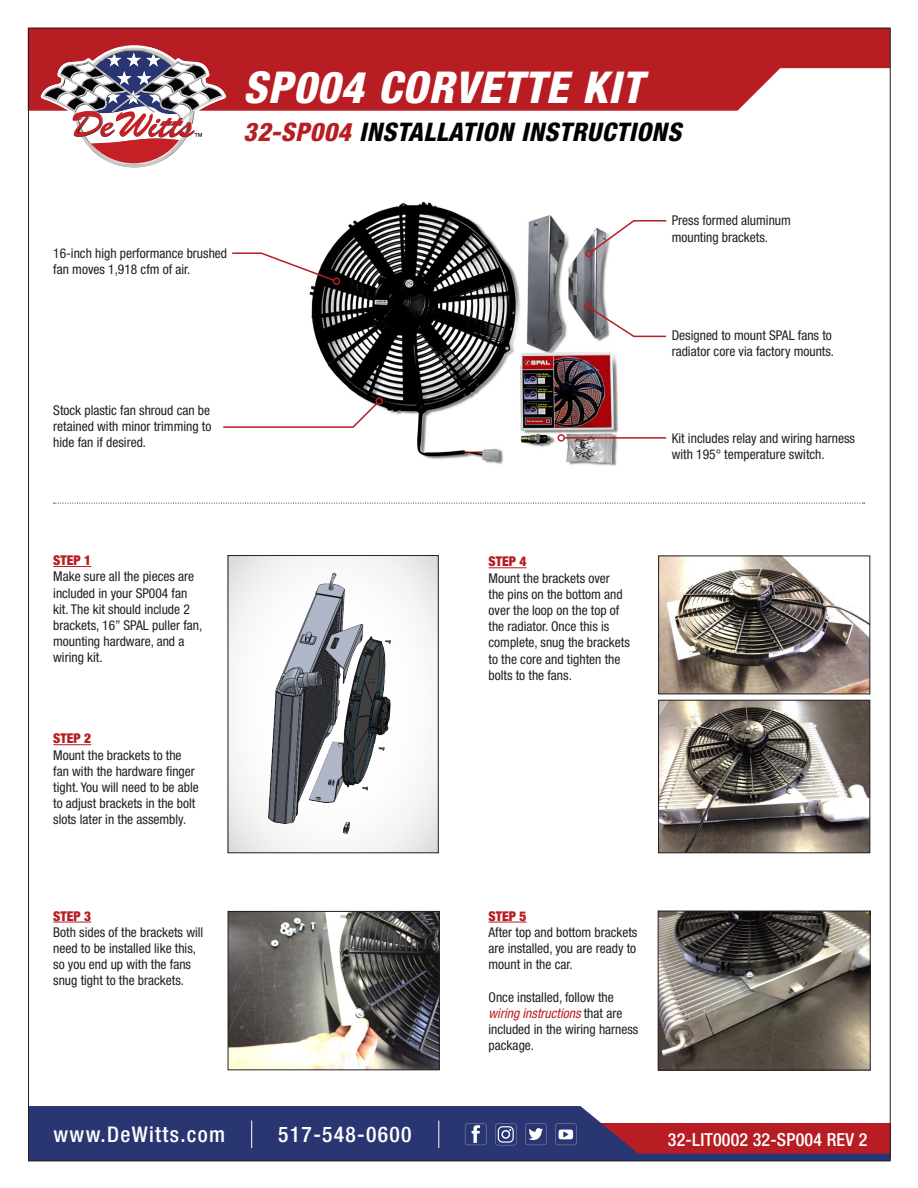
<style>
.page{position:relative;width:918px;height:1188px;background:#fff}
.page>*{position:absolute;margin:0;border:0;box-sizing:border-box;transform-origin:0 0}
.t1{font:italic 800 condensed 43.95px "Helvetica Neue LT Std";letter-spacing:.02em;color:#fff}
.t2{font:italic 800 condensed 25.65px "Helvetica Neue LT Std";letter-spacing:.02em;color:#000}
.t3{font:500 condensed 21.6px "Helvetica Neue LT Std";letter-spacing:.06em;color:#fff}
.t4{font:500 condensed 18px "Helvetica Neue LT Std";letter-spacing:.01em;color:#fff}
.t5{font:condensed 13.5px/16.2px "Helvetica Neue LT Std";color:#231f20}
.t6{font:900 condensed 13.5px "Helvetica Neue LT Std";color:#b81d22}
.s1{color:#b71d22}
.s2{font-style:italic;color:#b71d22}
</style>
<div class="page">
<img style="left:309px;top:201px;width:310px;height:265px">
<svg style="left:30px;top:30px;width:859px;height:81px;background:#be3337"></svg>
<svg style="left:30px;top:1106px;width:859px;height:53px;background:#5d4873"></svg>
<svg style="left:525px;top:1124px;width:22px;height:21px"></svg>
<svg style="left:465px;top:1124px;width:22px;height:21px"></svg>
<svg style="left:495px;top:1124px;width:22px;height:21px"></svg>
<svg style="left:251px;top:1121px;width:1px;height:27px"></svg>
<svg style="left:438px;top:1121px;width:1px;height:27px"></svg>
<svg style="left:555px;top:1124px;width:22px;height:21px"></svg>
<hr style="left:53px;top:566px;width:38px;height:1px;background:#b81d22">
<hr style="left:53px;top:744px;width:38px;height:1px;background:#b81d22">
<svg style="left:232px;top:252px;width:104px;height:30px"></svg>
<div style="left:333px;top:277px;width:7px;height:8px;border:2px solid #b71d22;border-radius:50%"></div>
<svg style="left:223px;top:401px;width:156px;height:28px"></svg>
<div style="left:375px;top:397px;width:8px;height:8px;border:2px solid #b71d22;border-radius:50%"></div>
<svg style="left:589px;top:219px;width:78px;height:35px"></svg>
<div style="left:585px;top:250px;width:8px;height:7px;border:2px solid #b71d22;border-radius:50%"></div>
<svg style="left:588px;top:306px;width:79px;height:32px"></svg>
<div style="left:584px;top:303px;width:7px;height:7px;border:2px solid #b71d22;border-radius:50%"></div>
<hr style="left:564px;top:437px;width:102px;height:2px;background:#b71d22">
<div style="left:558px;top:434px;width:7px;height:8px;border:2px solid #b71d22;border-radius:50%"></div>
<img style="left:230px;top:557px;width:207px;height:294px">
<div style="left:228px;top:555px;width:211px;height:298px;border:1px solid #231f20"></div>
<img style="left:230px;top:913px;width:208px;height:155px">
<div style="left:228px;top:911px;width:212px;height:159px;border:1px solid #231f20"></div>
<hr style="left:53px;top:922px;width:38px;height:1px;background:#b81d22">
<img style="left:660px;top:558px;width:208px;height:134px">
<div style="left:658px;top:556px;width:212px;height:138px;border:1px solid #231f20"></div>
<hr style="left:489px;top:567px;width:38px;height:1px;background:#b81d22">
<img style="left:660px;top:702px;width:208px;height:149px">
<div style="left:658px;top:700px;width:212px;height:153px;border:1px solid #231f20"></div>
<hr style="left:489px;top:922px;width:38px;height:1px;background:#b81d22">
<img style="left:660px;top:913px;width:209px;height:155px">
<div style="left:658px;top:911px;width:213px;height:159px;border:1px solid #231f20"></div>
<svg style="left:54px;top:503px;width:811px;height:1px"></svg>
<svg style="left:40px;top:45px;width:186px;height:123px"></svg>
<p class="t1" style="left:243px;top:61px;width:401px">SP004 CORVETTE KIT</p>
<p class="t2" style="left:243px;top:116px;width:439px"><span class="s1">32-SP004</span> INSTALLATION INSTRUCTIONS</p>
<p class="t5" style="left:53px;top:245px;width:175px">16-inch high performance brushed fan moves 1,918 cfm of air.</p>
<p class="t5" style="left:53px;top:402px;width:160px;text-align:justify">Stock plastic fan shroud can be retained with minor trimming to hide fan if desired.</p>
<p class="t6" style="left:53px;top:552px;width:40px">STEP 1</p>
<p class="t5" style="left:53px;top:568px;width:151px">Make sure all the pieces are included in your SP004 fan kit. The kit should include 2 brackets, 16” SPAL puller fan, mounting hardware, and a wiring kit.</p>
<p class="t6" style="left:53px;top:730px;width:40px">STEP 2</p>
<p class="t5" style="left:53px;top:747px;width:147px">Mount the brackets to the fan with the hardware finger tight. You will need to be able to adjust brackets in the bolt slots later in the assembly.</p>
<p class="t6" style="left:53px;top:908px;width:40px">STEP 3</p>
<p class="t5" style="left:53px;top:924px;width:152px">Both sides of the brackets will need to be installed like this, so you end up with the fans snug tight to the brackets.</p>
<p class="t6" style="left:489px;top:553px;width:40px">STEP 4</p>
<p class="t5" style="left:489px;top:570px;width:143px">Mount the brackets over<br>the pins on the bottom and over the loop on the top of the radiator. Once this is complete, snug the brackets to the core and tighten the bolts to the fans.</p>
<p class="t5" style="left:672px;top:212px;width:121px">Press formed aluminum mounting brackets.</p>
<p class="t5" style="left:672px;top:327px;width:164px">Designed to mount SPAL fans to radiator core via factory mounts.</p>
<p class="t5" style="left:672px;top:430px;width:185px">Kit includes relay and wiring harness with 195° temperature switch.</p>
<p class="t6" style="left:489px;top:908px;width:40px">STEP 5</p>
<p class="t5" style="left:489px;top:924px;width:150px;text-align:justify">After top and bottom brackets are installed, you are ready to mount in the car.</p>
<p class="t5" style="left:489px;top:989px;width:151px">Once installed, follow the <span class="s2">wiring instructions</span> that are included in the wiring harness package.</p>
<p class="t3" style="left:54px;top:1121px;width:173px">www.DeWitts.com</p>
<p class="t3" style="left:278px;top:1121px;width:135px">517-548-0600</p>
<p class="t4" style="left:668px;top:1128px;width:201px">32-LIT0002 32-SP004 REV 2</p>
</div>
